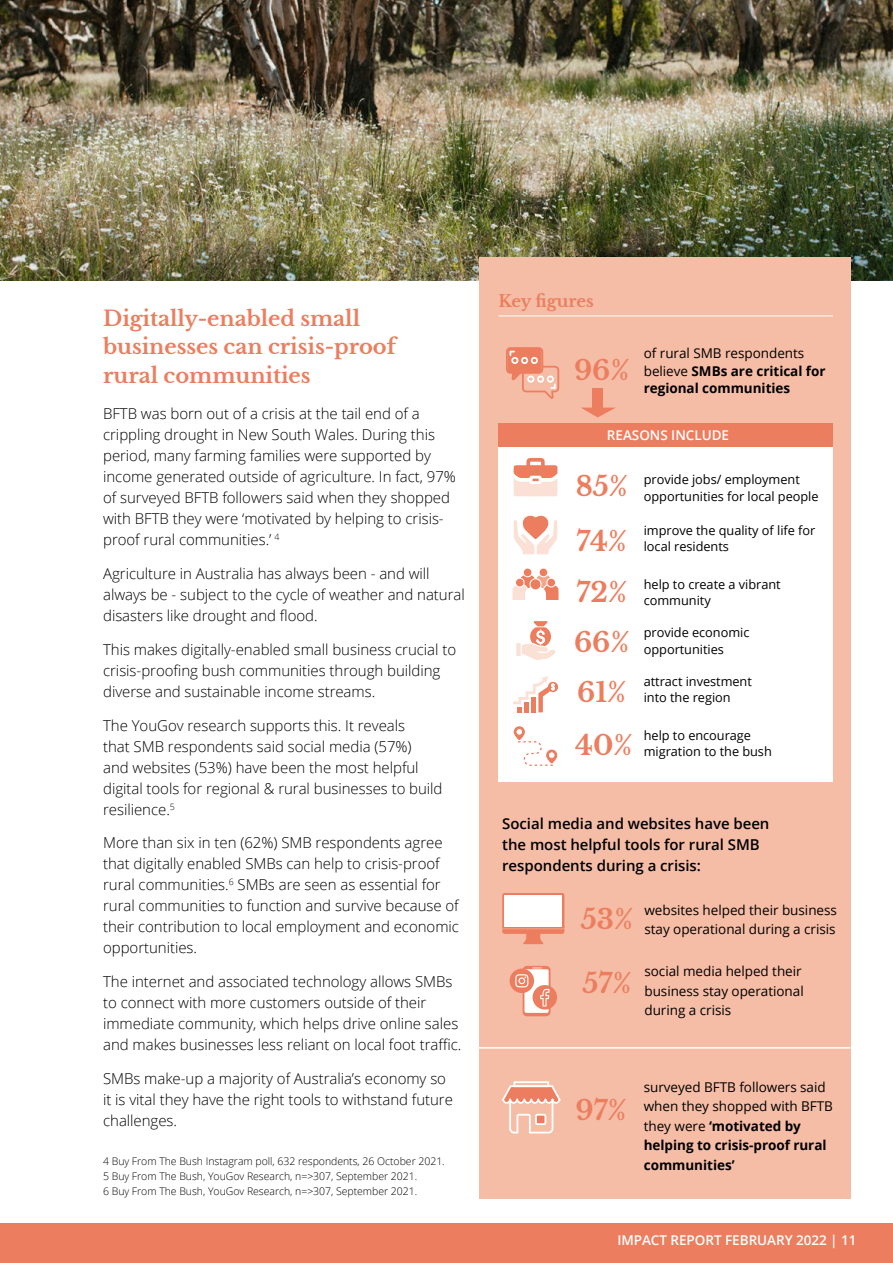
<style>
.page{position:relative;width:893px;height:1263px;background:#fff}
.page>*{position:absolute;margin:0;border:0;box-sizing:border-box;transform-origin:0 0}
.t1{font:700 27px/51.6px "Libre Baskerville";color:#ec7e5f}
.t2{font:700 21px/28.5px "Libre Baskerville";letter-spacing:-.005em;color:#ec7e5f}
.t3{font:700 16.5px "Libre Baskerville";letter-spacing:-.005em;color:#ec7e5f}
.t4{font:300 15px/21px "Open Sans";letter-spacing:-.005em;color:#000}
.t5{font:600 15px/21px "Open Sans";letter-spacing:-.005em;color:#000}
.t6{font:13.5px/19.5px "Open Sans";letter-spacing:-.005em;color:#000}
.t7{font:700 13.5px/18px "Open Sans";letter-spacing:-.005em;color:#000}
.t8{font:600 13.5px "Open Sans";letter-spacing:-.005em;color:#fff}
.t9{font:12.75px/16.5px "Open Sans";letter-spacing:-.005em;color:#000}
.t10{font:300 10.5px/15px "Open Sans";letter-spacing:-.005em;color:#000}
.s1{font-weight:400}
.s2{font-weight:700}
</style>
<div class="page">
<img style="left:0;top:0;width:893px;height:281px">
<div style="left:479px;top:257px;width:371px;height:942px;background:#f6bda6"></div>
<div style="left:498px;top:424px;width:335px;height:358px;background:#fff"></div>
<div style="left:0;top:1223px;width:893px;height:40px;background:#ec7e5f"></div>
<hr style="left:498px;top:316px;width:335px;height:1px;background:#fff">
<svg style="left:502px;top:1081px;width:59px;height:52px"></svg>
<svg style="left:513px;top:458px;width:44px;height:38px"></svg>
<svg style="left:514px;top:515px;width:43px;height:39px"></svg>
<svg style="left:512px;top:575px;width:46px;height:25px"></svg>
<div style="left:547px;top:579px;width:8px;height:7px;background:#ec7e5f;border-radius:50%"></div>
<div style="left:516px;top:579px;width:8px;height:7px;background:#ec7e5f;border-radius:50%"></div>
<div style="left:540px;top:569px;width:7px;height:7px;background:#ec7e5f;border-radius:50%"></div>
<div style="left:524px;top:569px;width:7px;height:7px;background:#ec7e5f;border-radius:50%"></div>
<svg style="left:513px;top:676px;width:45px;height:36px"></svg>
<svg style="left:516px;top:621px;width:39px;height:39px"></svg>
<svg style="left:514px;top:726px;width:43px;height:40px"></svg>
<svg style="left:502px;top:893px;width:62px;height:51px"></svg>
<div style="left:505px;top:895px;width:57px;height:31px;background:#fff"></div>
<svg style="left:523px;top:966px;width:27px;height:50px"></svg>
<div style="left:524px;top:969px;width:25px;height:44px;background:#fff;border-radius:2px"></div>
<div style="left:510px;top:968px;width:24px;height:25px;background:#ec7e5f;border-radius:50%"></div>
<div style="left:533px;top:985px;width:24px;height:24px;background:#ec7e5f;border-radius:50%"></div>
<svg style="left:515px;top:974px;width:13px;height:13px"></svg>
<svg style="left:540px;top:989px;width:9px;height:17px"></svg>
<div style="left:592px;top:388px;width:11px;height:21px;background:#ec7e5f"></div>
<svg style="left:582px;top:408px;width:33px;height:9px"></svg>
<div style="left:498px;top:424px;width:335px;height:23px;background:#ec7e5f"></div>
<hr style="left:479px;top:1047px;width:371px;height:1px;background:#fff">
<svg style="left:506px;top:347px;width:53px;height:52px"></svg>
<h2 class="t2" style="left:103px;top:304px;width:294px">Digitally-enabled small businesses can crisis-proof rural communities</h2>
<p class="t4" style="left:103px;top:403px;width:354px">BFTB was born out of a crisis at the tail end of a crippling drought in New South Wales. During this period, many farming families were supported by income generated outside of agriculture. In fact, 97% of surveyed BFTB followers said when they shopped with BFTB they were ‘motivated by helping to crisis&shy;proof rural communities.’ <sup>4</sup></p>
<p class="t4" style="left:103px;top:563px;width:363px">Agriculture in Australia has always been - and will always be - subject to the cycle of weather and natural disasters like drought and flood.</p>
<p class="t4" style="left:103px;top:638px;width:354px">This makes digitally-enabled small business crucial to crisis-proofing bush communities through building diverse and sustainable income streams.</p>
<p class="t4" style="left:103px;top:714px;width:341px">The YouGov research supports this. It reveals<br>that SMB respondents said social media (57%)<br>and websites (53%) have been the most helpful digital tools for regional &amp; rural businesses to build resilience.<sup>5</sup></p>
<p class="t4" style="left:103px;top:832px;width:357px">More than six in ten (62%) SMB respondents agree that digitally enabled SMBs can help to crisis-proof rural communities.<sup>6</sup> SMBs are seen as essential for rural communities to function and survive because of their contribution to local employment and economic opportunities.</p>
<p class="t4" style="left:103px;top:971px;width:360px">The internet and associated technology allows SMBs to connect with more customers outside of their immediate community, which helps drive online sales and makes businesses less reliant on local foot traffic.</p>
<p class="t4" style="left:103px;top:1067px;width:351px">SMBs make-up a majority of Australia’s economy so it is vital they have the right tools to withstand future challenges.</p>
<p class="t10" style="left:103px;top:1154px;width:343px">4 Buy From The Bush Instagram poll, 632 respondents, 26 October 2021.<br>5 Buy From The Bush, YouGov Research, n=&gt;307, September 2021.<br>6 Buy From The Bush, YouGov Research, n=&gt;307, September 2021.</p>
<p class="t3" style="left:498px;top:291px;width:97px">Key figures</p>
<h1 class="t1" style="left:574px;top:344px;width:57px">96%</h1>
<p class="t7" style="left:644px;top:343px;width:183px"><span class="s1">of rural SMB respondents believe</span> SMBs are critical for regional communities</p>
<p class="t8" style="left:607px;top:426px;width:124px">REASONS INCLUDE</p>
<h1 class="t1" style="left:576px;top:461px;width:54px">85%</h1>
<h1 class="t1" style="left:576px;top:516px;width:52px;line-height:50.8px">74%<br>72%</h1>
<h1 class="t1" style="left:574px;top:617px;width:60px">66%<br>61%<br>40%</h1>
<p class="t9" style="left:644px;top:471px;width:176px">provide jobs/ employment opportunities for local people</p>
<p class="t9" style="left:644px;top:521px;width:173px">improve the quality of life for local residents</p>
<p class="t9" style="left:644px;top:575px;width:138px">help to create a vibrant community</p>
<p class="t9" style="left:644px;top:624px;width:107px">provide economic opportunities</p>
<p class="t9" style="left:644px;top:673px;width:110px">attract investment into the region</p>
<p class="t9" style="left:644px;top:727px;width:130px">help to encourage migration to the bush</p>
<p class="t5" style="left:502px;top:813px;width:269px">Social media and websites have been the most helpful tools for rural SMB respondents during a crisis:</p>
<h1 class="t1" style="left:581px;top:894px;width:54px">53%</h1>
<p class="t6" style="left:644px;top:899px;width:194px">websites helped their business stay operational during a crisis</p>
<p class="t6" style="left:644px;top:961px;width:161px">social media helped their business stay operational during a crisis</p>
<h1 class="t1" style="left:582px;top:958px;width:51px">57%</h1>
<h1 class="t1" style="left:575px;top:1084px;width:53px">97%</h1>
<p class="t6" style="left:644px;top:1076px;width:191px">surveyed BFTB followers said when they shopped with BFTB they were <span class="s2">‘motivated by helping to crisis-proof rural communities’</span></p>
<p class="t8" style="left:617px;top:1230px;width:241px">IMPACT REPORT FEBRUARY 2022 | 11</p>
</div>
